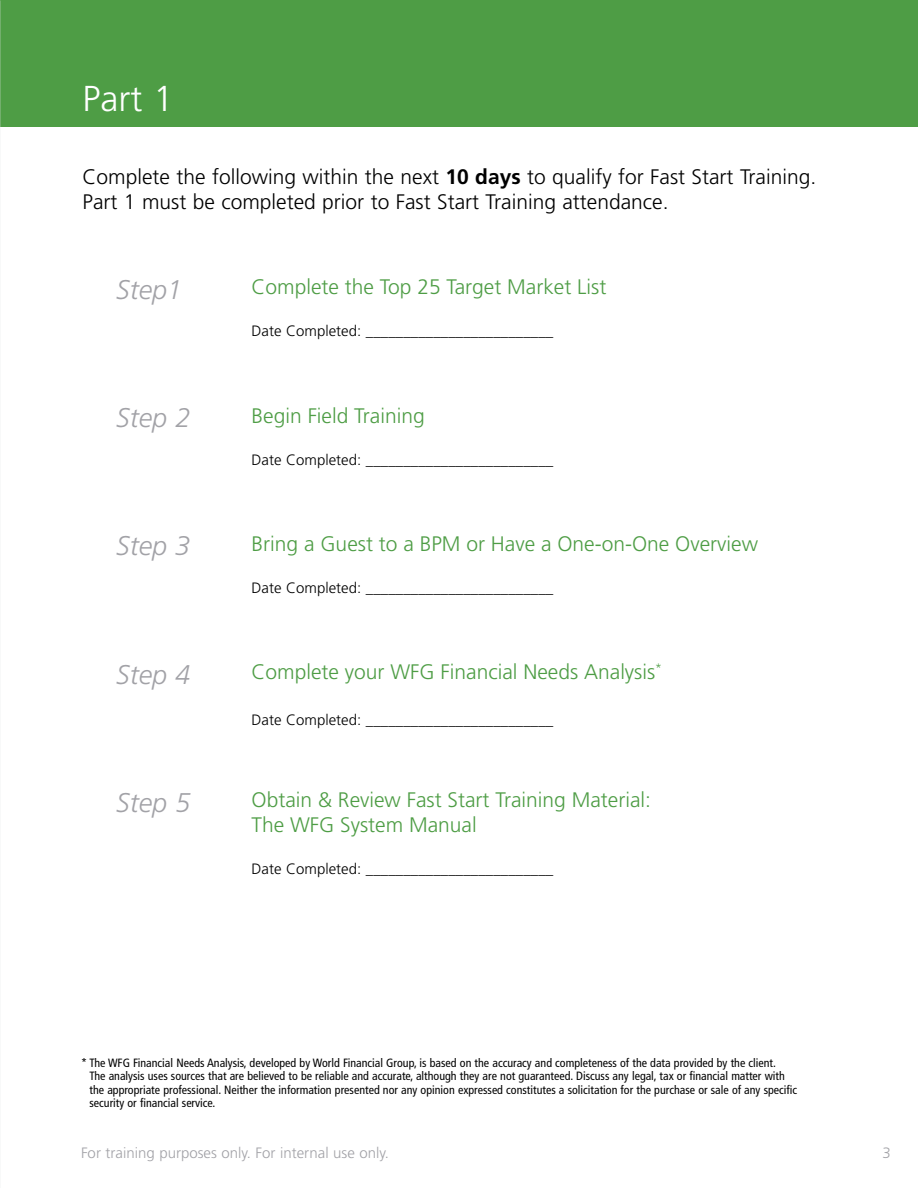
<style>
.page{position:relative;width:918px;height:1188px;background:#fff}
.page>*{position:absolute;margin:0;border:0;box-sizing:border-box;transform-origin:0 0}
.t1{font:300 36px "Frutiger";color:#fff}
.t2{font:italic 300 27px "Frutiger";color:#a2a2a7}
.t3{font:300 21px/25.2px "Frutiger";color:#4e9d45}
.t4{font:300 21px/25.2px "Frutiger";color:#000}
.t5{font:300 15px "Frutiger";color:#000}
.t6{font:300 15px "Frutiger";color:#a2a2a7}
.t7{font:condensed 12px/13.5px "Frutiger";color:#000}
.s1{font-weight:700}
</style>
<div class="page">
<div style="left:0;top:0;width:918px;height:127px;background:#4e9d45"></div>
<img style="left:0;top:0;width:1px;height:1188px">
<h1 class="t1" style="left:82px;top:78px;width:93px">Part 1</h1>
<h3 class="t4" style="left:82px;top:164px;width:735px">Complete the following within the next <span class="s1">10 days</span> to qualify for Fast Start Training.<br>Part 1 must be completed prior to Fast Start Training attendance.</h3>
<h2 class="t2" style="left:116px;top:274px;width:68px">Step1</h2>
<h3 class="t3" style="left:252px;top:274px;width:356px">Complete the Top 25 Target Market List</h3>
<p class="t5" style="left:252px;top:323px;width:303px">Date Completed: _________________________</p>
<h2 class="t2" style="left:116px;top:402px;width:76px">Step 2</h2>
<h3 class="t3" style="left:252px;top:403px;width:175px">Begin Field Training</h3>
<p class="t5" style="left:252px;top:451px;width:303px">Date Completed: _________________________</p>
<h2 class="t2" style="left:116px;top:531px;width:76px">Step 3</h2>
<h3 class="t3" style="left:252px;top:531px;width:508px">Bring a Guest to a BPM or Have a One-on-One Overview</h3>
<p class="t5" style="left:252px;top:579px;width:303px">Date Completed: _________________________</p>
<h2 class="t2" style="left:116px;top:659px;width:76px">Step 4</h2>
<h3 class="t3" style="left:252px;top:659px;width:412px">Complete your WFG Financial Needs Analysis<sup>*</sup></h3>
<p class="t5" style="left:252px;top:712px;width:303px">Date Completed: _________________________</p>
<h2 class="t2" style="left:116px;top:787px;width:76px">Step 5</h2>
<h3 class="t3" style="left:252px;top:787px;width:401px">Obtain &amp; Review Fast Start Training Material:<br>The WFG System Manual</h3>
<p class="t5" style="left:252px;top:861px;width:303px">Date Completed: _________________________</p>
<p class="t7" style="left:90px;top:1056px;width:709px;text-indent:-9px">* The WFG Financial Needs Analysis, developed by World Financial Group, is based on the accuracy and completeness of the data provided by the client.<br>The analysis uses sources that are believed to be reliable and accurate, although they are not guaranteed. Discuss any legal, tax or financial matter with the appropriate professional. Neither the information presented nor any opinion expressed constitutes a solicitation for the purchase or sale of any specific security or financial service.</p>
<p class="t6" style="left:81px;top:1145px;width:310px">For training purposes only. For internal use only.</p>
<p class="t6" style="left:883px;top:1145px;width:10px">3</p>
</div>
